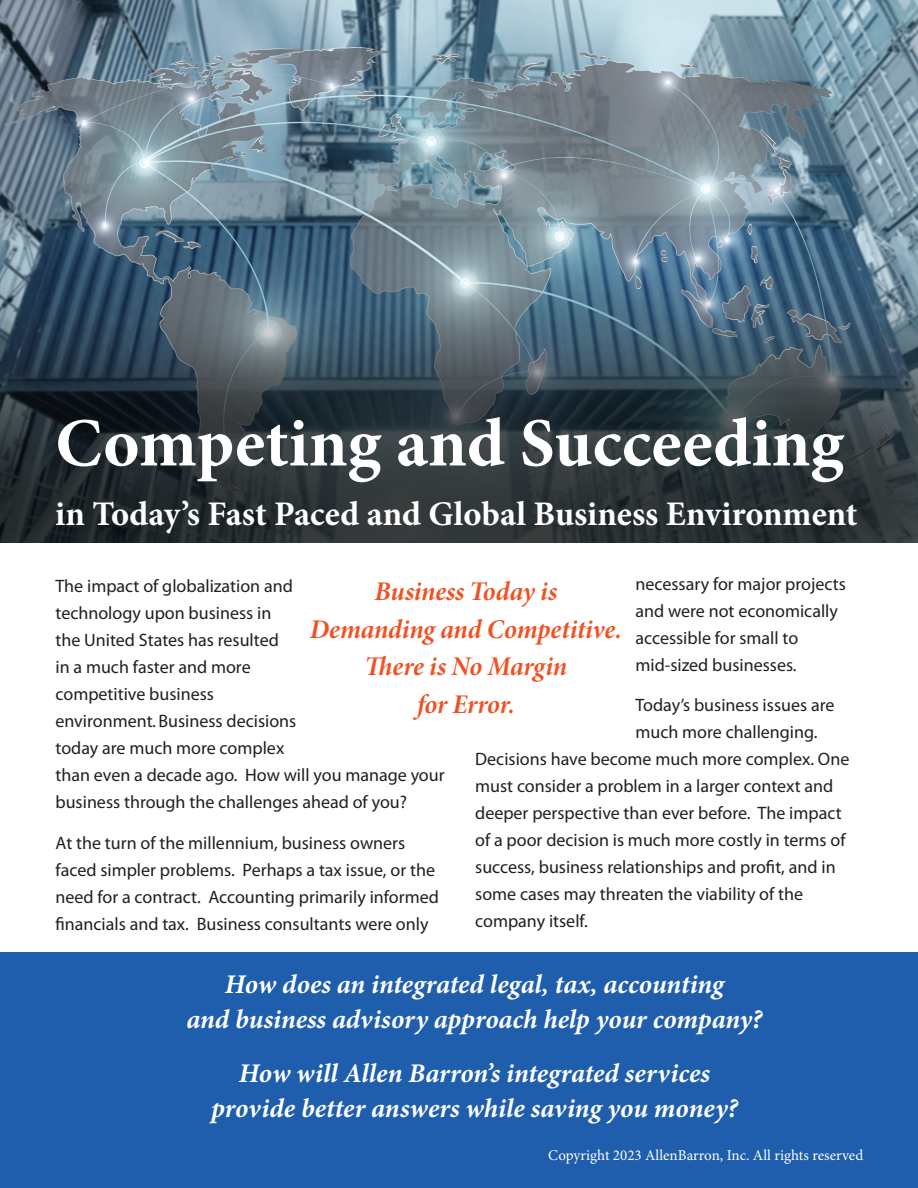
<style>
.page{position:relative;width:918px;height:1188px;background:#fff}
.page>*{position:absolute;margin:0;border:0;box-sizing:border-box;transform-origin:0 0}
.t1{font:700 69px "Minion Pro";color:#fff}
.t2{font:700 34.5px "Minion Pro";color:#fff}
.t3{font:italic 700 27px/34.5px "Minion Pro";letter-spacing:-.005em;color:#fff;text-align:center}
.t4{font:27px/37.5px "Minion Pro Bold It Subh";letter-spacing:-.005em;color:#f15122;text-align:center}
.t5{font:18px/27px "Myriad Pro";color:#231f20}
.t6{font:15px "Minion Pro";color:#fff}
</style>
<div class="page">
<div style="left:0;top:953px;width:918px;height:235px;background:#1e5eac"></div>
<img style="left:0;top:0;width:918px;height:543px">
<h1 class="t1" style="left:55px;top:402px;width:790px">Competing and Succeeding</h1>
<h2 class="t2" style="left:55px;top:494px;width:804px">in Today’s Fast Paced and Global Business Environment</h2>
<p class="t5" style="left:635px;top:571px;width:212px">necessary for major projects and were not economically accessible for small to mid-sized businesses.</p>
<p class="t5" style="left:635px;top:692px;width:200px">Today’s business issues are</p>
<p class="t5" style="left:635px;top:719px;width:184px">much more challenging.</p>
<p class="t5" style="left:475px;top:746px;width:376px">Decisions have become much more complex. One</p>
<p class="t5" style="left:475px;top:773px;width:360px">must consider a problem in a larger context and</p>
<p class="t5" style="left:475px;top:800px;width:368px">deeper perspective than ever before. The impact</p>
<p class="t5" style="left:475px;top:827px;width:372px">of a poor decision is much more costly in terms of</p>
<p class="t5" style="left:475px;top:854px;width:362px">success, business relationships and profit, and in</p>
<p class="t5" style="left:475px;top:881px;width:330px">some cases may threaten the viability of the</p>
<p class="t5" style="left:475px;top:908px;width:114px">company itself.</p>
<p class="t5" style="left:56px;top:573px;width:391px">The impact of globalization and<br>technology upon business in<br>the United States has resulted<br>in a much faster and more<br>competitive business<br>environment. Business decisions<br>today are much more complex<br>than even a decade ago. How will you manage your business through the challenges ahead of you?</p>
<p class="t5" style="left:56px;top:830px;width:385px">At the turn of the millennium, business owners faced simpler problems. Perhaps a tax issue, or the need for a contract. Accounting primarily informed financials and tax. Business consultants were only</p>
<h3 class="t4" style="left:310px;top:574px;width:314px">Business Today is<br>Demanding and Competitive.<br>There is No Margin<br>for Error.</h3>
<h3 class="t3" style="left:186px;top:968px;width:577px">How does an integrated legal, tax, accounting<br>and business advisory approach help your company?</h3>
<h3 class="t3" style="left:211px;top:1058px;width:528px">How will Allen Barron’s integrated services provide better answers while saving you money?</h3>
<p class="t6" style="left:548px;top:1146px;width:317px">Copyright 2023 AllenBarron, Inc. All rights reserved</p>
</div>
